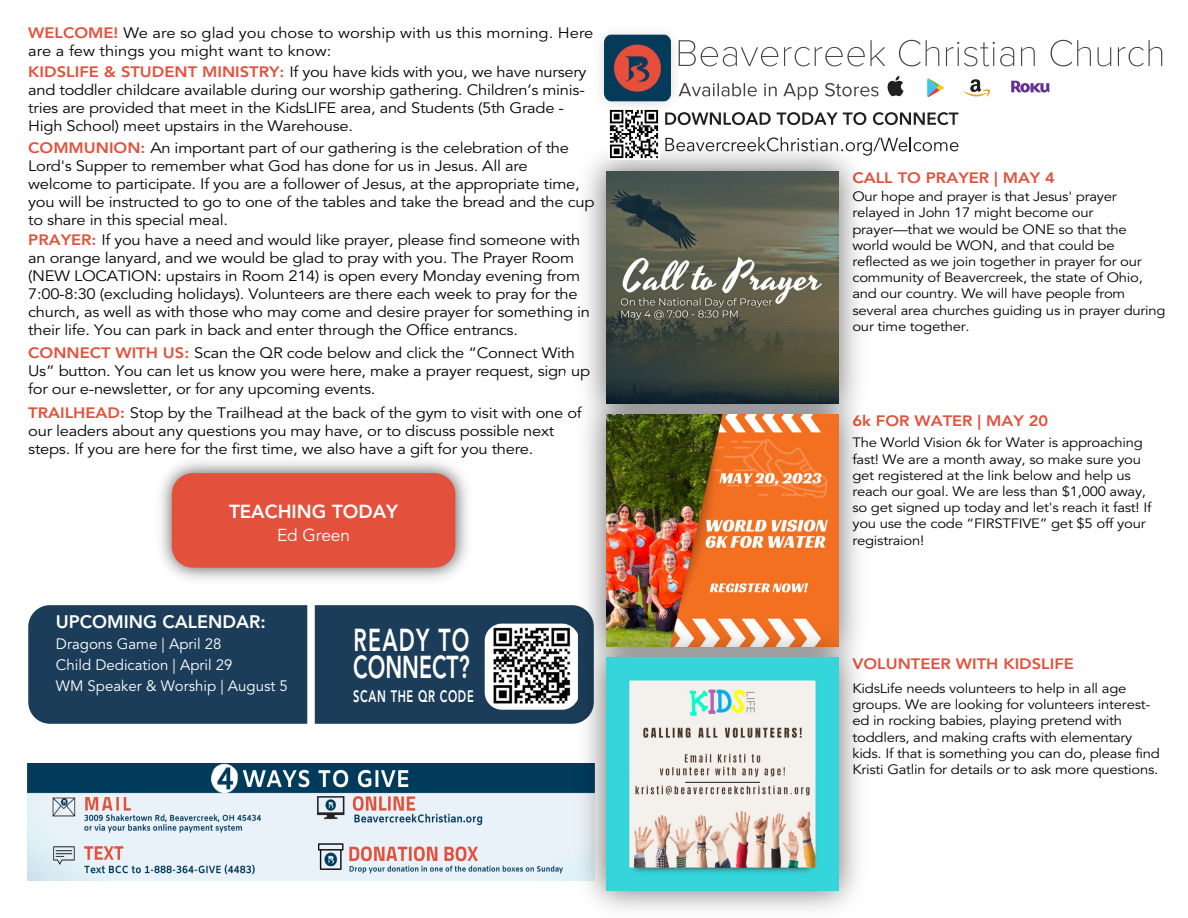
<style>
.page{position:relative;width:1188px;height:918px;background:#fff}
.page>*{position:absolute;margin:0;border:0;box-sizing:border-box;transform-origin:0 0}
.t1{font:800 31.5px/27px "Avenir";color:#fff;scale:.67 1}
.t2{font:800 18.75px "Avenir";color:#fff}
.t3{font:800 18px "Avenir";color:#fff}
.t4{font:17.25px "Avenir";color:#fff}
.t5{font:800 16.5px "Avenir";letter-spacing:.06em;color:#fff;scale:.67 1}
.t6{font:15px/18px "Avenir";letter-spacing:-.015em;color:#050504;scale:1.1 1}
.t7{font:15px/21px "Avenir";color:#fff}
.t8{font:800 15px "Avenir";color:#e3513c;scale:1.1 1}
.t9{font:13.5px/16.2px "Avenir";letter-spacing:-.015em;color:#050504;scale:1.1 1}
.s1{font-weight:800;color:#e3513c}
</style>
<div class="page">
<img style="left:586px;top:136px;width:272px;height:238px">
<img style="left:606px;top:172px;width:232px;height:202px">
<div style="left:28px;top:605px;width:566px;height:119px;background:#1b3d59;border-radius:22px"></div>
<img style="left:485px;top:624px;width:80px;height:86px">
<div style="left:307px;top:596px;width:8px;height:131px;background:#fff"></div>
<img style="left:161px;top:461px;width:307px;height:119px">
<div style="left:172px;top:473px;width:283px;height:95px;background:#e3513c;border-radius:21px"></div>
<img style="left:565px;top:374px;width:293px;height:244px">
<img style="left:606px;top:415px;width:232px;height:203px">
<img style="left:28px;top:764px;width:537px;height:116px">
<img style="left:565px;top:618px;width:293px;height:292px">
<img style="left:606px;top:658px;width:232px;height:232px">
<svg style="left:690px;top:40px;width:472px;height:26px"></svg>
<svg style="left:690px;top:83px;width:189px;height:17px"></svg>
<svg style="left:927px;top:78px;width:17px;height:19px"></svg>
<svg style="left:887px;top:76px;width:17px;height:20px"></svg>
<svg style="left:964px;top:79px;width:26px;height:18px"></svg>
<svg style="left:1011px;top:81px;width:38px;height:12px"></svg>
<img style="left:601px;top:32px;width:89px;height:74px">
<svg style="left:605px;top:33px;width:66px;height:67px"></svg>
<img style="left:605px;top:35px;width:66px;height:66px">
<img style="left:608px;top:109px;width:52px;height:51px">
<svg style="left:665px;top:112px;width:106px;height:13px"></svg>
<svg style="left:777px;top:112px;width:89px;height:13px"></svg>
<svg style="left:873px;top:112px;width:85px;height:13px"></svg>
<svg style="left:665px;top:137px;width:293px;height:19px"></svg>
<p class="t6" style="left:28px;top:25px;width:515px"><span class="s1">WELCOME!</span> We are so glad you chose to worship with us this morning. Here are a few things you might want to know:</p>
<p class="t6" style="left:28px;top:63px;width:509px"><span class="s1">KIDSLIFE &amp; STUDENT MINISTRY:</span> If you have kids with you, we have nursery and toddler childcare available during our worship gathering. Children’s minis&shy;tries are provided that meet in the KidsLIFE area, and Students (5th Grade - High School) meet upstairs in the Warehouse.</p>
<p class="t6" style="left:28px;top:139px;width:516px"><span class="s1">COMMUNION:</span> An important part of our gathering is the celebration of the Lord's Supper to remember what God has done for us in Jesus. All are welcome to participate. If you are a follower of Jesus, at the appropriate time, you will be instructed to go to one of the tables and take the bread and the cup to share in this special meal.</p>
<p class="t6" style="left:28px;top:232px;width:512px"><span class="s1">PRAYER:</span> If you have a need and would like prayer, please find someone with an orange lanyard, and we would be glad to pray with you. The Prayer Room (NEW LOCATION: upstairs in Room 214) is open every Monday evening from 7:00-8:30 (excluding holidays). Volunteers are there each week to pray for the church, as well as with those who may come and desire prayer for something in their life. You can park in back and enter through the Office entrancs.</p>
<p class="t6" style="left:28px;top:344px;width:512px"><span class="s1">CONNECT WITH US:</span> Scan the QR code below and click the “Connect With<br>Us” button. You can let us know you were here, make a prayer request, sign up for our e-newsletter, or for any upcoming events.</p>
<p class="t6" style="left:28px;top:405px;width:505px"><span class="s1">TRAILHEAD:</span> Stop by the Trailhead at the back of the gym to visit with one of our leaders about any questions you may have, or to discuss possible next steps. If you are here for the first time, we also have a gift for you there.</p>
<p class="t2" style="left:229px;top:498px;width:171px">TEACHING TODAY</p>
<p class="t4" style="left:277px;top:523px;width:75px">Ed Green</p>
<p class="t3" style="left:56px;top:608px;width:211px">UPCOMING CALENDAR:</p>
<p class="t7" style="left:56px;top:634px;width:233px">Dragons Game | April 28<br>Child Dedication | April 29<br>WM Speaker &amp; Worship | August 5</p>
<h1 class="t1" style="left:353px;top:628px;width:175px">READY TO<br>CONNECT?</h1>
<p class="t5" style="left:353px;top:684px;width:181px">SCAN THE QR CODE</p>
<p class="t8" style="left:852px;top:167px;width:186px">CALL TO PRAYER | MAY 4</p>
<p class="t9" style="left:852px;top:189px;width:286px">Our hope and prayer is that Jesus' prayer relayed in John 17 might become our prayer—that we would be ONE so that the world would be WON, and that could be reflected as we join together in prayer for our community of Beavercreek, the state of Ohio, and our country. We will have people from several area churches guiding us in prayer during our time together.</p>
<p class="t8" style="left:852px;top:410px;width:180px">6k FOR WATER | MAY 20</p>
<p class="t9" style="left:852px;top:435px;width:273px">The World Vision 6k for Water is approaching fast! We are a month away, so make sure you get registered at the link below and help us reach our goal. We are less than $1,000 away, so get signed up today and let's reach it fast! If you use the code “FIRSTFIVE” get $5 off your registraion!</p>
<p class="t8" style="left:852px;top:653px;width:203px">VOLUNTEER WITH KIDSLIFE</p>
<p class="t9" style="left:852px;top:681px;width:281px">KidsLife needs volunteers to help in all age groups. We are looking for volunteers interest&shy;ed in rocking babies, playing pretend with toddlers, and making crafts with elementary kids. If that is something you can do, please find Kristi Gatlin for details or to ask more questions.</p>
</div>
